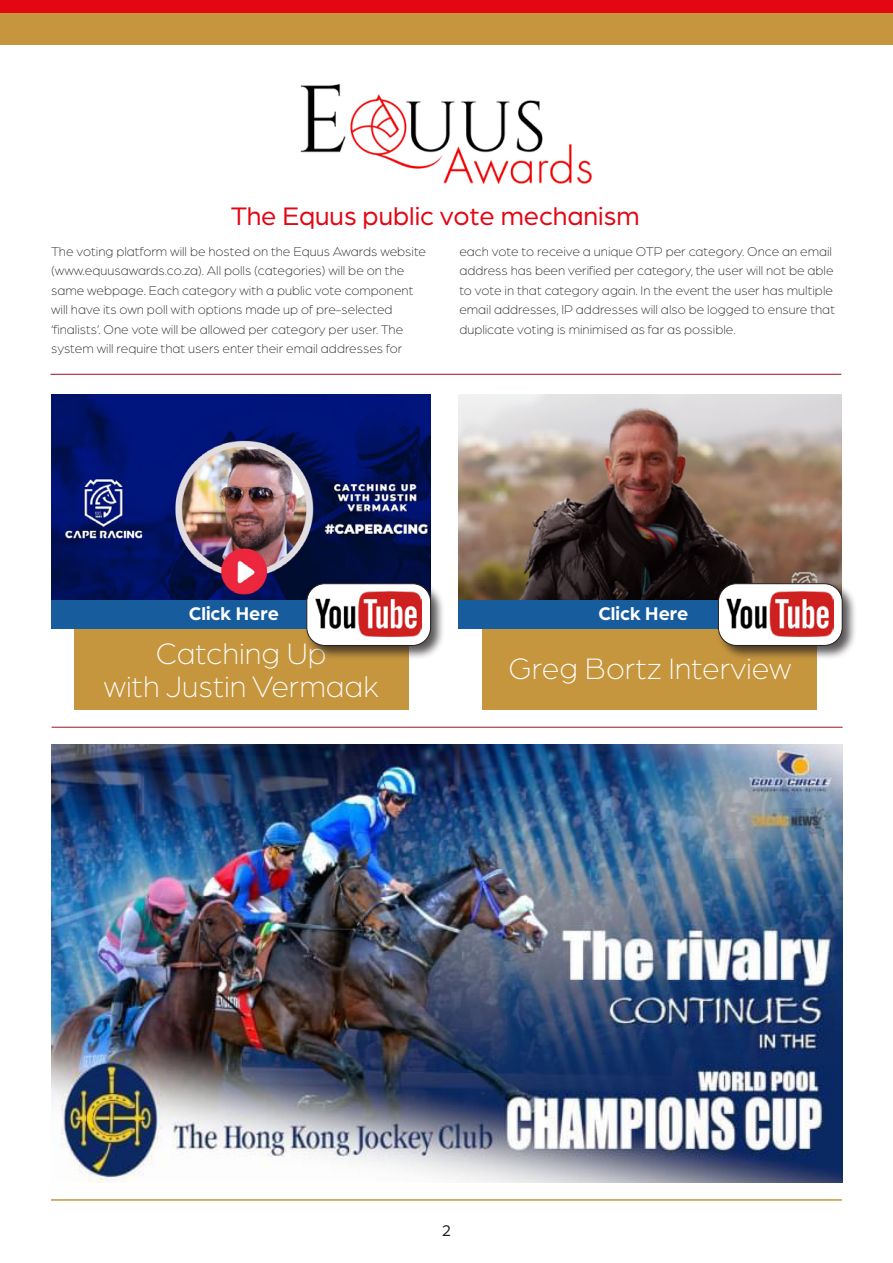
<style>
.page{position:relative;width:893px;height:1263px;background:#fff}
.page>*{position:absolute;margin:0;border:0;box-sizing:border-box;transform-origin:0 0}
.t1{font:300 31.5px "Arboria";color:#fff}
.t2{font:27px "Arboria";color:#e30613}
.t3{font:700 19.5px "Arboria";color:#fff}
.t4{font:16.5px "Arboria";color:#231f20}
.t5{font:300 13.5px/19.5px "Arboria";color:#231f20}
</style>
<div class="page">
<hr style="left:51px;top:1199px;width:791px;height:2px;background:#c6963e">
<img style="left:300px;top:83px;width:292px;height:101px">
<img style="left:52px;top:744px;width:791px;height:438px">
<hr style="left:52px;top:727px;width:791px;height:1px;background:#991418">
<hr style="left:50px;top:374px;width:791px;height:1px;background:#991418">
<div style="left:482px;top:598px;width:335px;height:111px;background:#c6963e"></div>
<img style="left:458px;top:395px;width:383px;height:205px">
<div style="left:458px;top:600px;width:370px;height:29px;background:#175d9e"></div>
<div style="left:716px;top:581px;width:141px;height:79px;background:#231f20;opacity:.75"></div>
<div style="left:718px;top:584px;width:124px;height:61px;background:#fff;border-radius:18px"></div>
<div style="left:718px;top:583px;width:125px;height:63px;border:1px solid #231f20;border-radius:18px"></div>
<img style="left:727px;top:592px;width:106px;height:44px">
<div style="left:74px;top:598px;width:335px;height:111px;background:#c6963e"></div>
<img style="left:52px;top:395px;width:379px;height:205px">
<div style="left:51px;top:600px;width:366px;height:29px;background:#175d9e"></div>
<div style="left:304px;top:581px;width:141px;height:79px;background:#231f20;opacity:.75"></div>
<div style="left:307px;top:584px;width:124px;height:61px;background:#fff;border-radius:18px"></div>
<div style="left:306px;top:583px;width:125px;height:63px;border:1px solid #231f20;border-radius:18px"></div>
<img style="left:315px;top:592px;width:107px;height:44px">
<div style="left:0;top:0;width:893px;height:45px;background:#c6963e"></div>
<div style="left:0;top:0;width:893px;height:13px;background:#e30613"></div>
<p class="t2" style="left:231px;top:199px;width:410px">The Equus public vote mechanism</p>
<p class="t5" style="left:51px;top:241px;width:377px">The voting platform will be hosted on the Equus Awards website (www.equusawards.co.za). All polls (categories) will be on the same webpage. Each category with a public vote component will have its own poll with options made up of pre-selected ‘finalists’. One vote will be allowed per category per user. The system will require that users enter their email addresses for</p>
<p class="t5" style="left:459px;top:241px;width:377px">each vote to receive a unique OTP per category. Once an email address has been verified per category, the user will not be able to vote in that category again. In the event the user has multiple email addresses, IP addresses will also be logged to ensure that duplicate voting is minimised as far as possible.</p>
<p class="t3" style="left:189px;top:600px;width:91px">Click Here</p>
<p class="t1" style="left:156px;top:633px;width:172px">Catching Up</p>
<p class="t1" style="left:104px;top:666px;width:276px">with Justin Vermaak</p>
<p class="t3" style="left:598px;top:600px;width:91px">Click Here</p>
<p class="t1" style="left:508px;top:649px;width:284px">Greg Bortz Interview</p>
<p class="t4" style="left:442px;top:1219px;width:11px">2</p>
</div>
